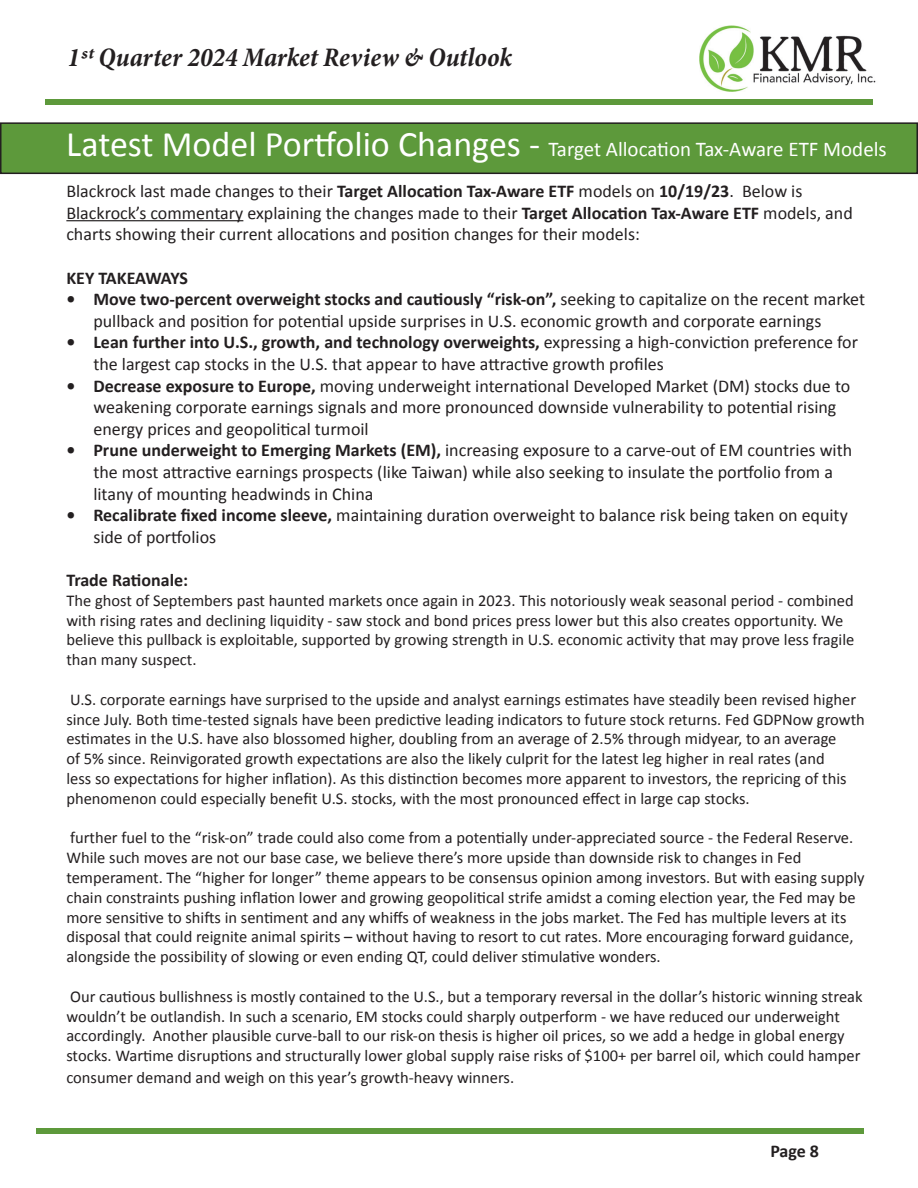
<style>
.page{position:relative;width:918px;height:1188px;background:#fff}
.page>*{position:absolute;margin:0;border:0;box-sizing:border-box;transform-origin:0 0}
.t1{font:italic 700 condensed 27px "Minion Pro";letter-spacing:.005em;color:#231f20}
.t2{font:21px "Calibri";color:#fff}
.t3{font:18px/21.6px "Calibri";color:#231f20}
.t4{font:700 18px "Calibri";color:#231f20}
.t5{font:16.5px/19.8px "Calibri";color:#231f20}
.s1{font-size:36px}
.s2{font-weight:700}
</style>
<div class="page">
<div style="left:36px;top:1128px;width:828px;height:6px;background:#5d993b"></div>
<img style="left:700px;top:25px;width:176px;height:66px">
<div style="left:45px;top:99px;width:828px;height:6px;background:#5d993b"></div>
<div style="left:1px;top:123px;width:916px;height:50px;background:#5d993b"></div>
<div style="left:0;top:122px;width:918px;height:52px;border:2px solid #231f20"></div>
<hr style="left:66px;top:220px;width:177px;height:1px;background:#231f20">
<h1 class="t1" style="left:68px;top:39px;width:446px">1st Quarter 2024 Market Review &amp; Outlook</h1>
<p class="t2" style="left:66px;top:136px;width:822px"><span class="s1">Latest Model Portfolio Changes -</span> Target Allocation Tax-Aware ETF Models</p>
<p class="t3" style="left:66px;top:180px;width:788px">Blackrock last made changes to their <span class="s2">Target Allocation Tax-Aware ETF</span> models on <span class="s2">10/19/23</span>. Below is<br>Blackrock’s commentary explaining the changes made to their <span class="s2">Target Allocation Tax-Aware ETF</span> models, and charts showing their current allocations and position changes for their models:</p>
<p class="t4" style="left:66px;top:266px;width:123px">KEY TAKEAWAYS</p>
<p class="t3" style="left:93px;top:288px;width:773px;text-indent:-27px"><span class="s2">• Move two-percent overweight stocks and cautiously “risk-on”,</span> seeking to capitalize on the recent market pullback and position for potential upside surprises in U.S. economic growth and corporate earnings</p>
<p class="t3" style="left:93px;top:332px;width:766px;text-indent:-27px"><span class="s2">• Lean further into U.S., growth, and technology overweights,</span> expressing a high-conviction preference for the largest cap stocks in the U.S. that appear to have attractive growth profiles</p>
<p class="t3" style="left:93px;top:375px;width:759px;text-indent:-27px"><span class="s2">• Decrease exposure to Europe,</span> moving underweight international Developed Market (DM) stocks due to weakening corporate earnings signals and more pronounced downside vulnerability to potential rising energy prices and geopolitical turmoil</p>
<p class="t3" style="left:93px;top:440px;width:760px;text-indent:-27px"><span class="s2">• Prune underweight to Emerging Markets (EM),</span> increasing exposure to a carve-out of EM countries with the most attractive earnings prospects (like Taiwan) while also seeking to insulate the portfolio from a litany of mounting headwinds in China</p>
<p class="t3" style="left:93px;top:504px;width:756px;text-indent:-27px"><span class="s2">• Recalibrate fixed income sleeve,</span> maintaining duration overweight to balance risk being taken on equity side of portfolios</p>
<p class="t4" style="left:66px;top:568px;width:123px">Trade Rationale:</p>
<p class="t5" style="left:66px;top:590px;width:790px">The ghost of Septembers past haunted markets once again in 2023. This notoriously weak seasonal period - combined with rising rates and declining liquidity - saw stock and bond prices press lower but this also creates opportunity. We believe this pullback is exploitable, supported by growing strength in U.S. economic activity that may prove less fragile than many suspect.</p>
<p class="t5" style="left:66px;top:689px;width:800px">U.S. corporate earnings have surprised to the upside and analyst earnings estimates have steadily been revised higher since July. Both time-tested signals have been predictive leading indicators to future stock returns. Fed GDPNow growth estimates in the U.S. have also blossomed higher, doubling from an average of 2.5% through midyear, to an average<br>of 5% since. Reinvigorated growth expectations are also the likely culprit for the latest leg higher in real rates (and<br>less so expectations for higher inflation). As this distinction becomes more apparent to investors, the repricing of this phenomenon could especially benefit U.S. stocks, with the most pronounced effect in large cap stocks.</p>
<p class="t5" style="left:66px;top:828px;width:800px">further fuel to the “risk-on” trade could also come from a potentially under-appreciated source - the Federal Reserve.<br>While such moves are not our base case, we believe there’s more upside than downside risk to changes in Fed temperament. The “higher for longer” theme appears to be consensus opinion among investors. But with easing supply chain constraints pushing inflation lower and growing geopolitical strife amidst a coming election year, the Fed may be more sensitive to shifts in sentiment and any whiffs of weakness in the jobs market. The Fed has multiple levers at its disposal that could reignite animal spirits – without having to resort to cut rates. More encouraging forward guidance, alongside the possibility of slowing or even ending QT, could deliver stimulative wonders.</p>
<p class="t5" style="left:66px;top:986px;width:798px">Our cautious bullishness is mostly contained to the U.S., but a temporary reversal in the dollar’s historic winning streak wouldn’t be outlandish. In such a scenario, EM stocks could sharply outperform - we have reduced our underweight accordingly. Another plausible curve-ball to our risk-on thesis is higher oil prices, so we add a hedge in global energy stocks. Wartime disruptions and structurally lower global supply raise risks of $100+ per barrel oil, which could hamper</p>
<p class="t5" style="left:66px;top:1067px;width:449px">consumer demand and weigh on this year’s growth-heavy winners.</p>
<p class="t4" style="left:770px;top:1139px;width:50px">Page 8</p>
</div>
